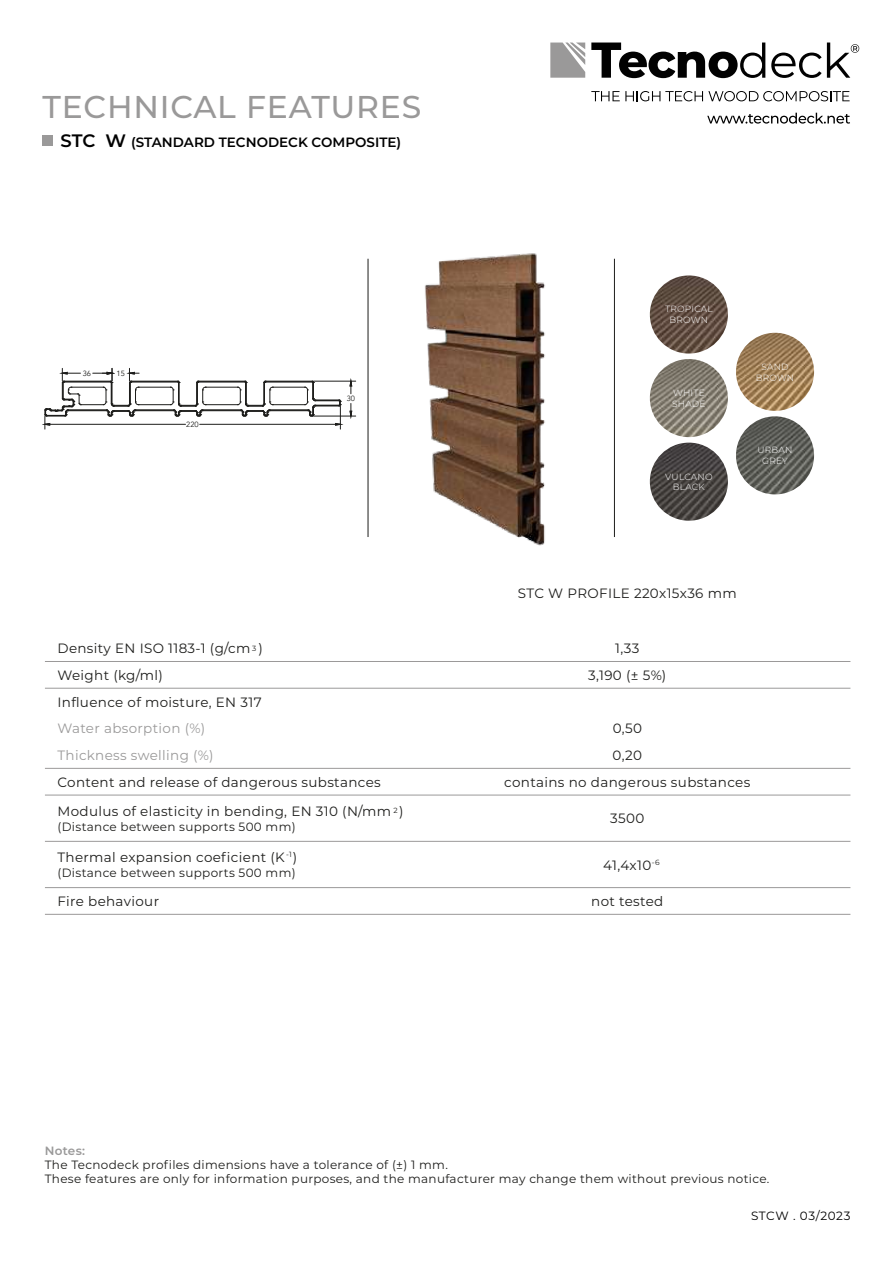
<style>
.page{position:relative;width:893px;height:1263px;background:#fff}
.page>*{position:absolute;margin:0;border:0;box-sizing:border-box;transform-origin:0 0}
.t1{font:500 31.5px "Montserrat";letter-spacing:.025em;color:#9a9999}
.t2{font:13.5px/26.7px "Montserrat";letter-spacing:.025em;color:#1d1d1b}
.t3{font:13.5px/26.7px "Montserrat";letter-spacing:.025em;color:#9a9999}
.t4{font:600 13.5px "Montserrat";color:#010101}
.t5{font:12px/14.4px "Montserrat";letter-spacing:.025em;color:#1d1d1b}
.t6{font:12px "Montserrat";letter-spacing:.04em;color:#000}
.t7{font:600 12px "Montserrat";letter-spacing:.025em;color:#9a9999}
.t8{font:300 9px/10.8px "Montserrat";letter-spacing:.025em;color:#fff;text-align:center}
.t9{font:7.5px "Avenir";color:#1d1d1b}
.t10{font:7.5px "Montserrat";color:#1d1d1b}
.s1{font-size:18px}
</style>
<div class="page">
<div style="left:43px;top:135px;width:10px;height:10px;background:#9a9999"></div>
<hr style="left:614px;top:259px;width:1px;height:278px;background:#1d1d1b">
<img style="left:650px;top:275px;width:78px;height:79px;border-radius:39px">
<img style="left:736px;top:333px;width:78px;height:78px;border-radius:39px">
<img style="left:650px;top:359px;width:78px;height:78px;border-radius:39px">
<img style="left:650px;top:443px;width:78px;height:78px;border-radius:39px">
<img style="left:736px;top:416px;width:78px;height:78px;border-radius:39px">
<hr style="left:265px;top:381px;width:47px;height:1px;background:#1d1d1b">
<hr style="left:198px;top:381px;width:47px;height:1px;background:#1d1d1b">
<hr style="left:131px;top:381px;width:47px;height:1px;background:#1d1d1b">
<hr style="left:138px;top:387px;width:32px;height:1px;background:#1d1d1b">
<hr style="left:138px;top:404px;width:32px;height:1px;background:#1d1d1b">
<hr style="left:205px;top:387px;width:33px;height:1px;background:#1d1d1b">
<hr style="left:205px;top:404px;width:33px;height:1px;background:#1d1d1b">
<hr style="left:273px;top:387px;width:32px;height:1px;background:#1d1d1b">
<hr style="left:273px;top:404px;width:32px;height:1px;background:#1d1d1b">
<hr style="left:135px;top:410px;width:39px;height:1px;background:#1d1d1b">
<hr style="left:202px;top:410px;width:39px;height:1px;background:#1d1d1b">
<hr style="left:269px;top:410px;width:39px;height:1px;background:#1d1d1b">
<hr style="left:265px;top:382px;width:47px;height:1px;background:#1d1d1b">
<hr style="left:198px;top:382px;width:47px;height:1px;background:#1d1d1b">
<hr style="left:131px;top:382px;width:47px;height:1px;background:#1d1d1b">
<svg style="left:170px;top:381px;width:36px;height:36px"></svg>
<svg style="left:237px;top:381px;width:37px;height:36px"></svg>
<hr style="left:50px;top:424px;width:136px;height:1px;background:#1d1d1b">
<hr style="left:200px;top:424px;width:136px;height:1px;background:#1d1d1b">
<svg style="left:43px;top:368px;width:96px;height:61px"></svg>
<hr style="left:314px;top:416px;width:42px;height:1px;background:#1d1d1b">
<hr style="left:314px;top:381px;width:42px;height:1px;background:#1d1d1b">
<svg style="left:350px;top:403px;width:2px;height:15px"></svg>
<svg style="left:350px;top:379px;width:2px;height:15px"></svg>
<svg style="left:304px;top:381px;width:39px;height:48px"></svg>
<hr style="left:368px;top:259px;width:1px;height:278px;background:#1d1d1b">
<img style="left:425px;top:253px;width:120px;height:293px">
<hr style="left:45px;top:661px;width:805px;height:1px;background:#9b9999">
<hr style="left:45px;top:688px;width:805px;height:1px;background:#9b9999">
<hr style="left:45px;top:795px;width:805px;height:1px;background:#9b9999">
<hr style="left:45px;top:841px;width:805px;height:1px;background:#9b9999">
<hr style="left:45px;top:887px;width:805px;height:1px;background:#9b9999">
<hr style="left:45px;top:914px;width:805px;height:1px;background:#9b9999">
<hr style="left:45px;top:768px;width:805px;height:1px;background:#9b9999">
<svg style="left:591px;top:91px;width:259px;height:10px"></svg>
<svg style="left:707px;top:113px;width:143px;height:11px"></svg>
<svg style="left:591px;top:43px;width:174px;height:35px"></svg>
<svg style="left:550px;top:43px;width:35px;height:35px"></svg>
<svg style="left:771px;top:43px;width:88px;height:35px"></svg>
<h1 class="t1" style="left:43px;top:85px;width:380px">TECHNICAL FEATURES</h1>
<p class="t4" style="left:61px;top:133px;width:342px"><span class="s1">STC W</span> (STANDARD TECNODECK COMPOSITE)</p>
<p class="t9" style="left:83px;top:369px;width:10px">36</p>
<p class="t9" style="left:117px;top:369px;width:10px">15</p>
<p class="t9" style="left:186px;top:420px;width:14px">220</p>
<p class="t9" style="left:347px;top:394px;width:10px">30</p>
<p class="t2" style="left:58px;top:634px;width:207px">Density EN ISO 1183-1 (g/cm )<sup>3</sup></p>
<p class="t2" style="left:58px;top:661px;width:107px">Weight (kg/ml)</p>
<p class="t2" style="left:58px;top:688px;width:206px">Influence of moisture, EN 317</p>
<p class="t3" style="left:58px;top:715px;width:158px">Water absorption (%)<br>Thickness swelling (%)</p>
<p class="t2" style="left:58px;top:767px;width:348px;line-height:29px">Content and release of dangerous substances<br>Modulus of elasticity in bending, EN 310 (N/mm )</p>
<p class="t5" style="left:58px;top:819px;width:240px">(Distance between supports 500 mm)</p>
<p class="t2" style="left:58px;top:843px;width:241px">Thermal expansion coeficient (K )</p>
<p class="t5" style="left:58px;top:865px;width:240px">(Distance between supports 500 mm)</p>
<p class="t10" style="left:393px;top:805px;width:6px">2</p>
<p class="t10" style="left:286px;top:850px;width:7px">-1</p>
<p class="t2" style="left:58px;top:887px;width:103px">Fire behaviour</p>
<p class="t8" style="left:665px;top:304px;width:49px">TROPICAL<br>BROWN</p>
<p class="t8" style="left:672px;top:387px;width:35px;text-align:left">WHITE<br>SHADE</p>
<p class="t8" style="left:665px;top:471px;width:49px">VULCANO<br>BLACK</p>
<p class="t8" style="left:756px;top:361px;width:40px">SAND<br>BROWN</p>
<p class="t8" style="left:757px;top:444px;width:36px">URBAN<br>GREY</p>
<p class="t2" style="left:518px;top:579px;width:220px">STC W PROFILE 220x15x36 mm</p>
<p class="t2" style="left:615px;top:634px;width:26px">1,33</p>
<p class="t2" style="left:588px;top:661px;width:80px">3,190 (± 5%)</p>
<p class="t2" style="left:613px;top:715px;width:31px">0,50<br>0,20</p>
<p class="t2" style="left:504px;top:768px;width:247px">contains no dangerous substances</p>
<p class="t2" style="left:610px;top:805px;width:36px">3500</p>
<p class="t2" style="left:603px;top:851px;width:50px">41,4x10</p>
<p class="t2" style="left:591px;top:887px;width:74px">not tested</p>
<p class="t10" style="left:652px;top:857px;width:9px">-6</p>
<p class="t7" style="left:45px;top:1142px;width:42px">Notes:</p>
<p class="t5" style="left:45px;top:1157px;width:726px">The Tecnodeck profiles dimensions have a tolerance of (±) 1 mm.<br>These features are only for information purposes, and the manufacturer may change them without previous notice.</p>
<p class="t6" style="left:751px;top:1208px;width:101px">STCW . 03/2023</p>
</div>
